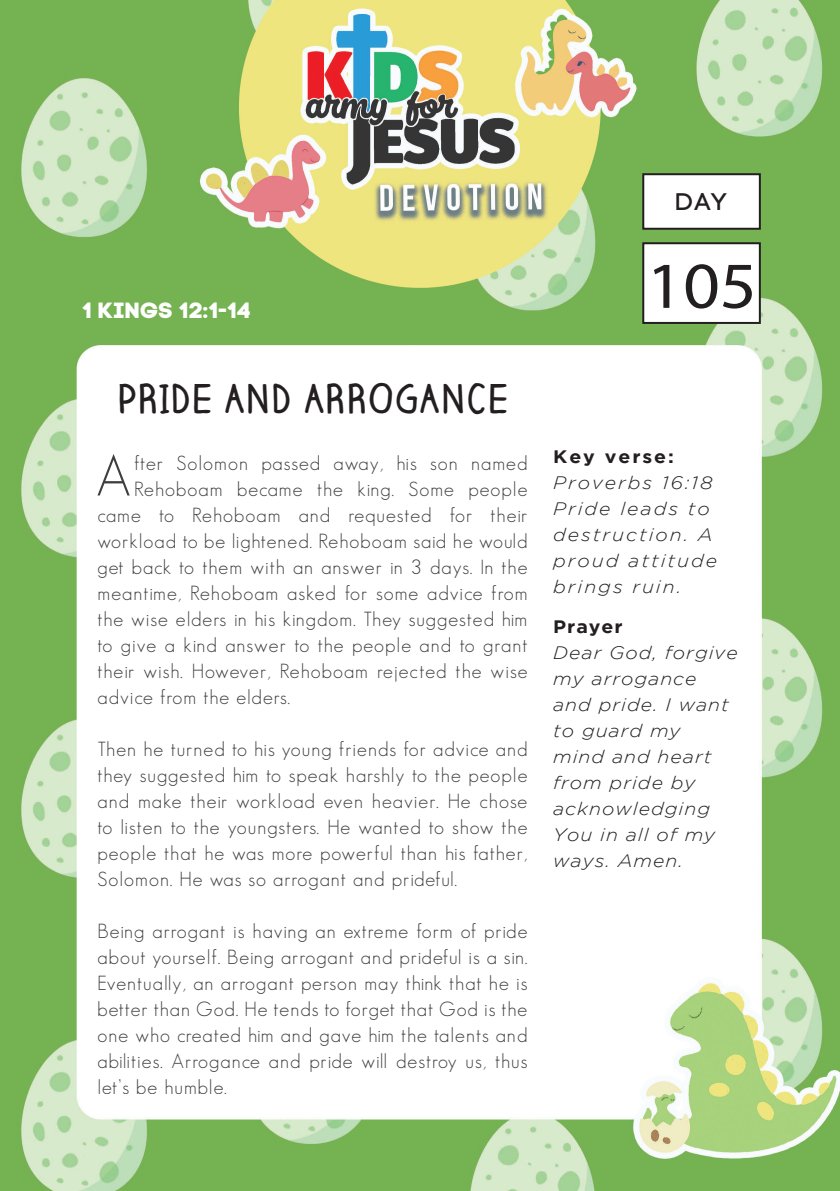
<style>
.page{position:relative;width:840px;height:1191px;background:#fff}
.page>*{position:absolute;margin:0;border:0;box-sizing:border-box;transform-origin:0 0}
.t1{font:66px "Myriad Hebrew";color:#231f20;scale:1.08 1}
.t2{font:300 56.4px "Geosans";color:#3e3e3f}
.t3{font:700 38.2px "Claire Hand";letter-spacing:.05em;color:#231f20}
.t4{font:24px "Code Pro";color:#231f20;scale:1.08 1}
.t5{font:22px "Code Pro Bold";letter-spacing:.01em;color:#fff;scale:1.08 1}
.t6{font:300 20px/26px "Geosans";letter-spacing:.05em;color:#3e3e3f;text-align:justify}
.t7{font:italic 300 18px/26px "Gotham";letter-spacing:.05em;color:#231f20;scale:1.08 1}
.t8{font:italic 300 18px/26px "Gotham";letter-spacing:.1em;color:#231f20;scale:1.08 1}
.t9{font:700 18px "Gotham";letter-spacing:.1em;color:#231f20;scale:1.08 1}
</style>
<div class="page">
<img style="left:0;top:0;width:839px;height:1191px">
<div style="left:643px;top:174px;width:116px;height:55px;background:#fff"></div>
<div style="left:642px;top:173px;width:118px;height:57px;border:2px solid #231f20"></div>
<div style="left:643px;top:243px;width:116px;height:80px;background:#fff"></div>
<div style="left:642px;top:242px;width:118px;height:82px;border:2px solid #231f20"></div>
<p class="t5" style="left:83px;top:297px;width:157px">1 Kings 12:1-14</p>
<p class="t3" style="left:118px;top:372px;width:391px">PRIDE AND ARROGANCE</p>
<h2 class="t2" style="left:96px;top:444px;width:37px">A</h2>
<p class="t6" style="left:134px;top:449px;width:394px">fter Solomon passed away, his son named</p>
<p class="t6" style="left:134px;top:475px;width:394px">Rehoboam became the king. Some people</p>
<p class="t6" style="left:97px;top:501px;width:431px">came to Rehoboam and requested for their</p>
<p class="t6" style="left:97px;top:527px;width:431px">workload to be lightened. Rehoboam said he would</p>
<p class="t6" style="left:97px;top:553px;width:431px">get back to them with an answer in 3 days. In the</p>
<p class="t6" style="left:97px;top:579px;width:431px">meantime, Rehoboam asked for some advice from</p>
<p class="t6" style="left:97px;top:605px;width:431px">the wise elders in his kingdom. They suggested him</p>
<p class="t6" style="left:97px;top:631px;width:431px">to give a kind answer to the people and to grant</p>
<p class="t6" style="left:97px;top:657px;width:431px">their wish. However, Rehoboam rejected the wise</p>
<p class="t6" style="left:97px;top:683px;width:194px">advice from the elders.</p>
<p class="t6" style="left:97px;top:735px;width:431px">Then he turned to his young friends for advice and they suggested him to speak harshly to the people and make their workload even heavier. He chose to listen to the youngsters. He wanted to show the people that he was more powerful than his father, Solomon. He was so arrogant and prideful.</p>
<p class="t6" style="left:97px;top:917px;width:431px">Being arrogant is having an extreme form of pride about yourself. Being arrogant and prideful is a sin.<br>Eventually, an arrogant person may think that he is better than God. He tends to forget that God is the one who created him and gave him the talents and abilities. Arrogance and pride will destroy us, thus let’s be humble.</p>
<p class="t4" style="left:675px;top:189px;width:50px">day</p>
<p class="t1" style="left:646px;top:250px;width:103px">105</p>
<p class="t9" style="left:553px;top:446px;width:113px">Key verse:</p>
<p class="t8" style="left:553px;top:469px;width:149px">Proverbs 16:18</p>
<p class="t8" style="left:553px;top:495px;width:153px">Pride leads to destruction. A proud attitude brings ruin.</p>
<p class="t9" style="left:553px;top:616px;width:66px">Prayer</p>
<p class="t7" style="left:553px;top:639px;width:172px">Dear God, forgive my arrogance and pride. I want to guard my<br>mind and heart from pride by acknowledging<br>You in all of my ways. Amen.</p>
</div>
